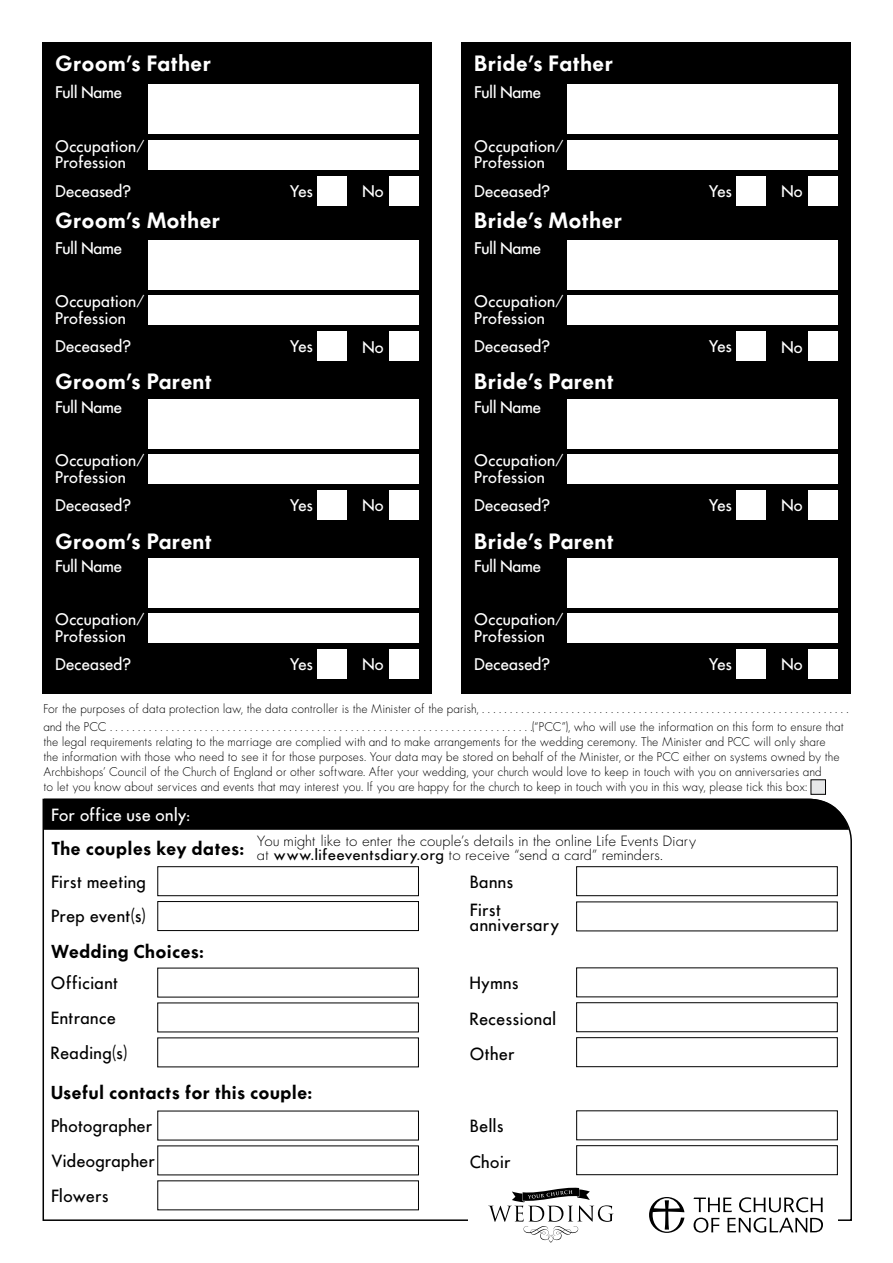
<style>
.page{position:relative;width:893px;height:1263px;background:#fff}
.page>*{position:absolute;margin:0;border:0;box-sizing:border-box;transform-origin:0 0}
.t1{font:600 19.5px "Futura";letter-spacing:.01em;color:#fff}
.t2{font:500 16.5px/34.8px "Futura";letter-spacing:.01em;color:#000}
.t3{font:600 16.5px "Futura";letter-spacing:.01em;color:#000}
.t4{font:500 16.5px "Futura";letter-spacing:-.005em;color:#fff}
.t5{font:500 15.75px/16.5px "Futura";letter-spacing:-.02em;color:#fff}
.t6{font:300 14.1px/14.2px "Futura";letter-spacing:.01em;color:#000;scale:1.06 1}
.t7{font:300 12px/15px "Futura";letter-spacing:.015em;color:#000}
.s1{font-weight:500}
</style>
<div class="page">
<div style="left:43px;top:43px;width:389px;height:651px;background:#000"></div>
<div style="left:462px;top:43px;width:389px;height:651px;background:#000"></div>
<div style="left:568px;top:85px;width:270px;height:49px;background:#fff"></div>
<div style="left:568px;top:140px;width:270px;height:30px;background:#fff"></div>
<div style="left:736px;top:176px;width:29px;height:30px;background:#fff"></div>
<div style="left:808px;top:176px;width:30px;height:30px;background:#fff"></div>
<div style="left:568px;top:240px;width:270px;height:49px;background:#fff"></div>
<div style="left:568px;top:295px;width:270px;height:30px;background:#fff"></div>
<div style="left:736px;top:331px;width:29px;height:30px;background:#fff"></div>
<div style="left:808px;top:331px;width:30px;height:30px;background:#fff"></div>
<div style="left:568px;top:399px;width:270px;height:49px;background:#fff"></div>
<div style="left:568px;top:454px;width:270px;height:30px;background:#fff"></div>
<div style="left:736px;top:490px;width:29px;height:30px;background:#fff"></div>
<div style="left:808px;top:490px;width:30px;height:30px;background:#fff"></div>
<div style="left:568px;top:558px;width:270px;height:49px;background:#fff"></div>
<div style="left:568px;top:613px;width:270px;height:30px;background:#fff"></div>
<div style="left:736px;top:649px;width:29px;height:30px;background:#fff"></div>
<div style="left:808px;top:649px;width:30px;height:30px;background:#fff"></div>
<div style="left:149px;top:85px;width:270px;height:49px;background:#fff"></div>
<div style="left:149px;top:140px;width:270px;height:30px;background:#fff"></div>
<div style="left:317px;top:176px;width:29px;height:30px;background:#fff"></div>
<div style="left:389px;top:176px;width:30px;height:30px;background:#fff"></div>
<svg style="left:42px;top:798px;width:810px;height:423px"></svg>
<div style="left:469px;top:1187px;width:369px;height:55px;background:#fff"></div>
<div style="left:811px;top:780px;width:14px;height:14px;background:#e6e7e8"></div>
<div style="left:149px;top:240px;width:270px;height:49px;background:#fff"></div>
<div style="left:149px;top:295px;width:270px;height:30px;background:#fff"></div>
<div style="left:317px;top:331px;width:29px;height:30px;background:#fff"></div>
<div style="left:389px;top:331px;width:30px;height:30px;background:#fff"></div>
<div style="left:149px;top:399px;width:270px;height:49px;background:#fff"></div>
<div style="left:149px;top:454px;width:270px;height:30px;background:#fff"></div>
<div style="left:317px;top:490px;width:29px;height:30px;background:#fff"></div>
<div style="left:389px;top:490px;width:30px;height:30px;background:#fff"></div>
<div style="left:149px;top:558px;width:270px;height:49px;background:#fff"></div>
<div style="left:149px;top:613px;width:270px;height:30px;background:#fff"></div>
<div style="left:317px;top:649px;width:29px;height:30px;background:#fff"></div>
<div style="left:389px;top:649px;width:30px;height:30px;background:#fff"></div>
<div style="left:44px;top:799px;width:805px;height:31px;background:#000"></div>
<div style="left:158px;top:867px;width:260px;height:29px;background:#fff"></div>
<div style="left:157px;top:866px;width:262px;height:30px;border:1px solid #000"></div>
<div style="left:158px;top:901px;width:260px;height:29px;background:#fff"></div>
<div style="left:157px;top:901px;width:262px;height:30px;border:1px solid #000"></div>
<div style="left:577px;top:867px;width:260px;height:29px;background:#fff"></div>
<div style="left:576px;top:866px;width:262px;height:30px;border:1px solid #000"></div>
<div style="left:577px;top:902px;width:260px;height:29px;background:#fff"></div>
<div style="left:158px;top:968px;width:260px;height:29px;background:#fff"></div>
<div style="left:158px;top:1003px;width:260px;height:29px;background:#fff"></div>
<div style="left:577px;top:968px;width:260px;height:29px;background:#fff"></div>
<div style="left:577px;top:1003px;width:260px;height:29px;background:#fff"></div>
<div style="left:576px;top:1002px;width:262px;height:30px;border:1px solid #000"></div>
<div style="left:158px;top:1038px;width:260px;height:29px;background:#fff"></div>
<div style="left:577px;top:1038px;width:260px;height:29px;background:#fff"></div>
<div style="left:576px;top:1037px;width:262px;height:30px;border:1px solid #000"></div>
<div style="left:158px;top:1111px;width:260px;height:29px;background:#fff"></div>
<div style="left:158px;top:1146px;width:260px;height:29px;background:#fff"></div>
<div style="left:577px;top:1111px;width:260px;height:29px;background:#fff"></div>
<div style="left:577px;top:1146px;width:260px;height:29px;background:#fff"></div>
<div style="left:576px;top:1145px;width:262px;height:30px;border:1px solid #000"></div>
<div style="left:158px;top:1181px;width:260px;height:29px;background:#fff"></div>
<svg style="left:488px;top:1187px;width:125px;height:55px"></svg>
<svg style="left:649px;top:1197px;width:35px;height:36px"></svg>
<svg style="left:693px;top:1197px;width:130px;height:35px"></svg>
<h1 class="t1" style="left:55px;top:50px;width:158px">Groom’s Father</h1>
<h3 class="t5" style="left:55px;top:84px;width:68px">Full Name</h3>
<h1 class="t1" style="left:474px;top:50px;width:140px">Bride’s Father</h1>
<h3 class="t5" style="left:474px;top:84px;width:68px">Full Name</h3>
<h3 class="t5" style="left:55px;top:138px;width:91px">Occupation/<br>Profession</h3>
<h3 class="t5" style="left:55px;top:182px;width:77px">Deceased?</h3>
<h3 class="t5" style="left:289px;top:182px;width:25px">Yes</h3>
<h3 class="t5" style="left:362px;top:183px;width:23px">No</h3>
<h1 class="t1" style="left:55px;top:207px;width:167px">Groom’s Mother</h1>
<h3 class="t5" style="left:474px;top:138px;width:91px">Occupation/<br>Profession</h3>
<h3 class="t5" style="left:474px;top:182px;width:77px">Deceased?</h3>
<h3 class="t5" style="left:708px;top:182px;width:25px">Yes</h3>
<h3 class="t5" style="left:781px;top:183px;width:23px">No</h3>
<h1 class="t1" style="left:474px;top:207px;width:150px">Bride’s Mother</h1>
<h3 class="t5" style="left:55px;top:240px;width:68px">Full Name</h3>
<h3 class="t5" style="left:474px;top:240px;width:68px">Full Name</h3>
<h3 class="t5" style="left:55px;top:293px;width:91px">Occupation/<br>Profession</h3>
<h3 class="t5" style="left:55px;top:338px;width:77px">Deceased?</h3>
<h3 class="t5" style="left:289px;top:338px;width:25px">Yes</h3>
<h3 class="t5" style="left:362px;top:338px;width:23px">No</h3>
<h3 class="t5" style="left:474px;top:293px;width:91px">Occupation/<br>Profession</h3>
<h3 class="t5" style="left:474px;top:338px;width:77px">Deceased?</h3>
<h3 class="t5" style="left:708px;top:338px;width:25px">Yes</h3>
<h3 class="t5" style="left:781px;top:338px;width:23px">No</h3>
<h1 class="t1" style="left:55px;top:368px;width:159px">Groom’s Parent</h1>
<h1 class="t1" style="left:474px;top:368px;width:142px">Bride’s Parent</h1>
<h3 class="t5" style="left:55px;top:399px;width:68px">Full Name</h3>
<h3 class="t5" style="left:474px;top:399px;width:68px">Full Name</h3>
<h3 class="t5" style="left:55px;top:452px;width:91px">Occupation/<br>Profession</h3>
<h3 class="t5" style="left:55px;top:497px;width:77px">Deceased?</h3>
<h3 class="t5" style="left:289px;top:497px;width:25px">Yes</h3>
<h3 class="t5" style="left:362px;top:497px;width:23px">No</h3>
<h3 class="t5" style="left:474px;top:452px;width:91px">Occupation/<br>Profession</h3>
<h3 class="t5" style="left:474px;top:497px;width:77px">Deceased?</h3>
<h3 class="t5" style="left:708px;top:497px;width:25px">Yes</h3>
<h3 class="t5" style="left:781px;top:497px;width:23px">No</h3>
<h1 class="t1" style="left:55px;top:528px;width:159px">Groom’s Parent</h1>
<h1 class="t1" style="left:474px;top:528px;width:142px">Bride’s Parent</h1>
<h3 class="t5" style="left:55px;top:558px;width:68px">Full Name</h3>
<h3 class="t5" style="left:474px;top:558px;width:68px">Full Name</h3>
<h3 class="t5" style="left:55px;top:611px;width:91px">Occupation/<br>Profession</h3>
<h3 class="t5" style="left:55px;top:656px;width:77px">Deceased?</h3>
<h3 class="t5" style="left:474px;top:611px;width:91px">Occupation/<br>Profession</h3>
<h3 class="t5" style="left:474px;top:656px;width:77px">Deceased?</h3>
<h3 class="t5" style="left:708px;top:656px;width:25px">Yes</h3>
<h3 class="t5" style="left:781px;top:656px;width:23px">No</h3>
<p class="t7" style="left:43px;top:699px;width:807px;line-height:18px">For the purposes of data protection law, the data controller is the Minister of the parish, . . . . . . . . . . . . . . . . . . . . . . . . . . . . . . . . . . . . . . . . . . . . . . . . . . . . . . . . . . . . . . . . . . and the PCC . . . . . . . . . . . . . . . . . . . . . . . . . . . . . . . . . . . . . . . . . . . . . . . . . . . . . . . . . . . . . . . . . . . . . . . . . . . .(“PCC”), who will use the information on this form to ensure that</p>
<p class="t7" style="left:43px;top:734px;width:798px">the legal requirements relating to the marriage are complied with and to make arrangements for the wedding ceremony. The Minister and PCC will only share the information with those who need to see it for those purposes. Your data may be stored on behalf of the Minister, or the PCC either on systems owned by the Archbishops’ Council of the Church of England or other software. After your wedding, your church would love to keep in touch with you on anniversaries and<br>to let you know about services and events that may interest you. If you are happy for the church to keep in touch with you in this way, please tick this box:</p>
<h3 class="t5" style="left:289px;top:656px;width:25px">Yes</h3>
<h3 class="t5" style="left:362px;top:656px;width:23px">No</h3>
<h2 class="t4" style="left:51px;top:804px;width:140px">For office use only:</h2>
<h2 class="t3" style="left:51px;top:836px;width:195px">The couples key dates:</h2>
<h2 class="t2" style="left:51px;top:864px;width:97px">First meeting<br>Prep event(s)</h2>
<h2 class="t2" style="left:470px;top:868px;width:45px;line-height:27.9px">Banns<br>First</h2>
<p class="t6" style="left:257px;top:833px;width:416px">You might like to enter the couple’s details in the online Life Events Diary at <span class="s1">www.lifeeventsdiary.org</span> to receive “send a card” reminders.</p>
<h2 class="t2" style="left:470px;top:907px;width:91px">anniversary</h2>
<h2 class="t3" style="left:51px;top:939px;width:154px">Wedding Choices:</h2>
<h2 class="t2" style="left:51px;top:965px;width:69px">Officiant<br>Entrance</h2>
<h2 class="t2" style="left:470px;top:965px;width:88px;line-height:35.4px">Hymns<br>Recessional</h2>
<h2 class="t2" style="left:51px;top:1035px;width:78px">Reading(s)</h2>
<h2 class="t2" style="left:470px;top:1036px;width:47px">Other</h2>
<h2 class="t3" style="left:51px;top:1081px;width:263px">Useful contacts for this couple:</h2>
<h2 class="t2" style="left:51px;top:1108px;width:106px">Photographer<br>Videographer</h2>
<h2 class="t2" style="left:470px;top:1108px;width:43px;line-height:35.4px">Bells<br>Choir</h2>
<h2 class="t2" style="left:51px;top:1178px;width:59px">Flowers</h2>
</div>
